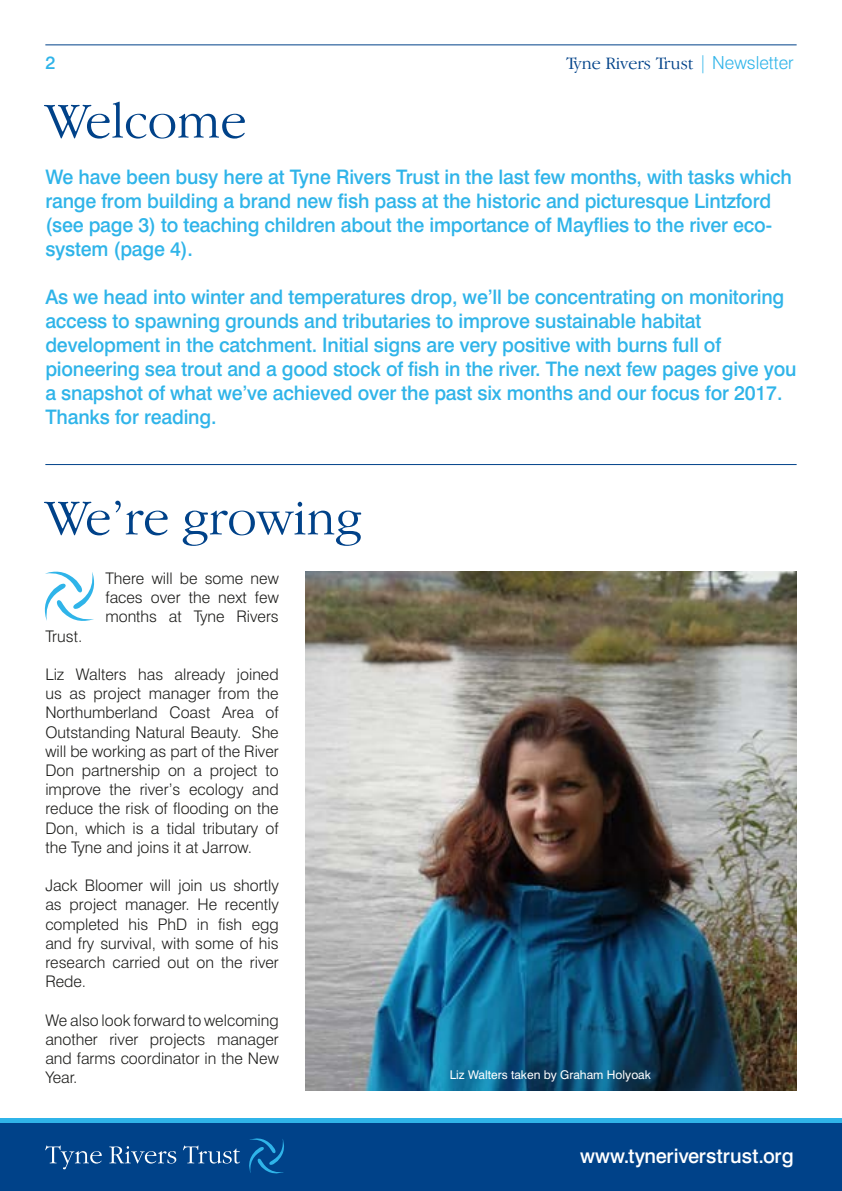
<style>
.page{position:relative;width:842px;height:1191px;background:#fff}
.page>*{position:absolute;margin:0;border:0;box-sizing:border-box;transform-origin:0 0}
.t1{font:300 52px "Garamond IT Cby BT";color:#004289}
.t2{font:500 20px/24px "Swiss 721 BT";letter-spacing:-.01em;color:#2fb4e9}
.t3{font:500 20px "Swiss 721 BT";letter-spacing:.01em;color:#fff}
.t4{font:300 18px "Garamond IT Cby BT";color:#004289}
.t5{font:500 18px "Swiss 721 BT";color:#2fb4e9}
.t6{font:300 16px/19.2px "Swiss 721 BT";color:#1d1d1b;text-align:justify}
.t7{font:12px "Swiss 721 BT";color:#fff}
.s1{font-family:"Swiss 721 BT";color:#2fb4e9}
</style>
<div class="page">
<div style="left:0;top:1120px;width:842px;height:71px;background:#004289"></div>
<div style="left:0;top:1118px;width:842px;height:5px;background:#2fb4e9"></div>
<svg style="left:45px;top:1145px;width:57px;height:24px"></svg>
<svg style="left:109px;top:1146px;width:67px;height:17px"></svg>
<svg style="left:183px;top:1145px;width:57px;height:18px"></svg>
<svg style="left:249px;top:1138px;width:35px;height:35px"></svg>
<hr style="left:45px;top:44px;width:752px;height:1px;background:#004289">
<hr style="left:45px;top:464px;width:752px;height:1px;background:#004289">
<svg style="left:44px;top:571px;width:50px;height:50px"></svg>
<img style="left:305px;top:571px;width:492px;height:519px">
<p class="t5" style="left:45px;top:52px;width:12px">2</p>
<p class="t4" style="left:566px;top:53px;width:229px">Tyne Rivers Trust <span class="s1">| Newsletter</span></p>
<h1 class="t1" style="left:45px;top:90px;width:203px">Welcome</h1>
<p class="t2" style="left:45px;top:165px;width:748px">We have been busy here at Tyne Rivers Trust in the last few months, with tasks which range from building a brand new fish pass at the historic and picturesque Lintzford (see page 3) to teaching children about the importance of Mayflies to the river eco&shy;system (page 4).</p>
<p class="t2" style="left:45px;top:285px;width:753px">As we head into winter and temperatures drop, we’ll be concentrating on monitoring access to spawning grounds and tributaries to improve sustainable habitat development in the catchment. Initial signs are very positive with burns full of pioneering sea trout and a good stock of fish in the river. The next few pages give you a snapshot of what we’ve achieved over the past six months and our focus for 2017.<br>Thanks for reading.</p>
<h1 class="t1" style="left:45px;top:487px;width:318px">We’re growing</h1>
<p class="t6" style="left:105px;top:568px;width:175px">There will be some new faces over the next few months at Tyne Rivers</p>
<p class="t6" style="left:45px;top:626px;width:38px">Trust.</p>
<p class="t6" style="left:45px;top:664px;width:235px">Liz Walters has already joined us as project manager from the Northumberland Coast Area of Outstanding Natural Beauty. She will be working as part of the River Don partnership on a project to improve the river’s ecology and reduce the risk of flooding on the Don, which is a tidal tributary of the Tyne and joins it at Jarrow.</p>
<p class="t6" style="left:45px;top:876px;width:235px">Jack Bloomer will join us shortly as project manager. He recently completed his PhD in fish egg and fry survival, with some of his research carried out on the river Rede.</p>
<p class="t6" style="left:45px;top:1010px;width:235px">We also look forward to welcoming another river projects manager and farms coordinator in the New Year.</p>
<p class="t7" style="left:450px;top:1067px;width:203px">Liz Walters taken by Graham Holyoak</p>
<p class="t3" style="left:580px;top:1143px;width:215px">www.tyneriverstrust.org</p>
</div>
